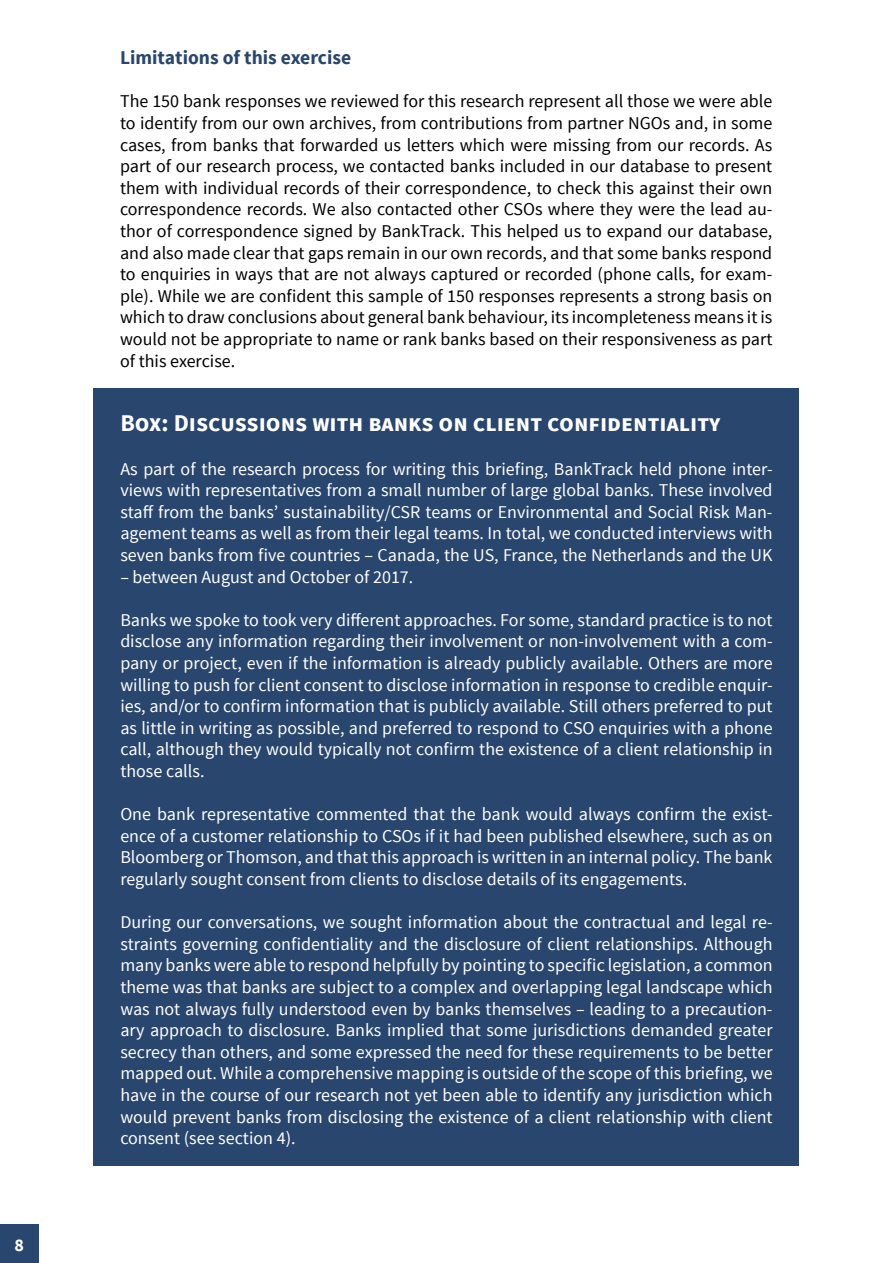
<style>
.page{position:relative;width:893px;height:1263px;background:#fff}
.page>*{position:absolute;margin:0;border:0;box-sizing:border-box;transform-origin:0 0}
.t1{font:700 24px "Source Sans Pro";color:#fff}
.t2{font:700 19.5px "Source Sans Pro";color:#28466e}
.t3{font:18px/21.6px "Source Sans Pro";color:#fff;text-align:justify}
.t4{font:18px/21.6px "Source Sans Pro";color:#000;text-align:justify}
.t5{font:700 18px "Source Sans Pro";color:#fff}
</style>
<div class="page">
<div style="left:0;top:1225px;width:38px;height:38px;background:#28466e"></div>
<div style="left:94px;top:388px;width:705px;height:778px;background:#28466e"></div>
<p class="t5" style="left:14px;top:1233px;width:11px">8</p>
<p class="t2" style="left:120px;top:45px;width:233px">Limitations of this exercise</p>
<p class="t4" style="left:120px;top:91px;width:654px">The 150 bank responses we reviewed for this research represent all those we were able to identify from our own archives, from contributions from partner NGOs and, in some cases, from banks that forwarded us letters which were missing from our records. As part of our research process, we contacted banks included in our database to present them with individual records of their correspondence, to check this against their own correspondence records. We also contacted other CSOs where they were the lead au&shy;thor of correspondence signed by BankTrack. This helped us to expand our database, and also made clear that gaps remain in our own records, and that some banks respond to enquiries in ways that are not always captured or recorded (phone calls, for exam&shy;ple). While we are confident this sample of 150 responses represents a strong basis on which to draw conclusions about general bank behaviour, its incompleteness means it is would not be appropriate to name or rank banks based on their responsiveness as part of this exercise.</p>
<h1 class="t1" style="left:120px;top:408px;width:602px">Box: Discussions with banks on client confidentiality</h1>
<p class="t3" style="left:120px;top:458px;width:654px">As part of the research process for writing this briefing, BankTrack held phone inter&shy;views with representatives from a small number of large global banks. These involved staff from the banks’ sustainability/CSR teams or Environmental and Social Risk Man&shy;agement teams as well as from their legal teams. In total, we conducted interviews with seven banks from five countries – Canada, the US, France, the Netherlands and the UK</p>
<p class="t3" style="left:120px;top:566px;width:295px">– between August and October of 2017.</p>
<p class="t3" style="left:120px;top:609px;width:654px">Banks we spoke to took very different approaches. For some, standard practice is to not disclose any information regarding their involvement or non-involvement with a com&shy;pany or project, even if the information is already publicly available. Others are more willing to push for client consent to disclose information in response to credible enquir&shy;ies, and/or to confirm information that is publicly available. Still others preferred to put as little in writing as possible, and preferred to respond to CSO enquiries with a phone call, although they would typically not confirm the existence of a client relationship in those calls.</p>
<p class="t3" style="left:120px;top:804px;width:654px">One bank representative commented that the bank would always confirm the exist&shy;ence of a customer relationship to CSOs if it had been published elsewhere, such as on Bloomberg or Thomson, and that this approach is written in an internal policy. The bank regularly sought consent from clients to disclose details of its engagements.</p>
<p class="t3" style="left:120px;top:912px;width:654px">During our conversations, we sought information about the contractual and legal re&shy;straints governing confidentiality and the disclosure of client relationships. Although many banks were able to respond helpfully by pointing to specific legislation, a common theme was that banks are subject to a complex and overlapping legal landscape which was not always fully understood even by banks themselves – leading to a precaution&shy;ary approach to disclosure. Banks implied that some jurisdictions demanded greater secrecy than others, and some expressed the need for these requirements to be better mapped out. While a comprehensive mapping is outside of the scope of this briefing, we have in the course of our research not yet been able to identify any jurisdiction which would prevent banks from disclosing the existence of a client relationship with client consent (see section 4).</p>
</div>
